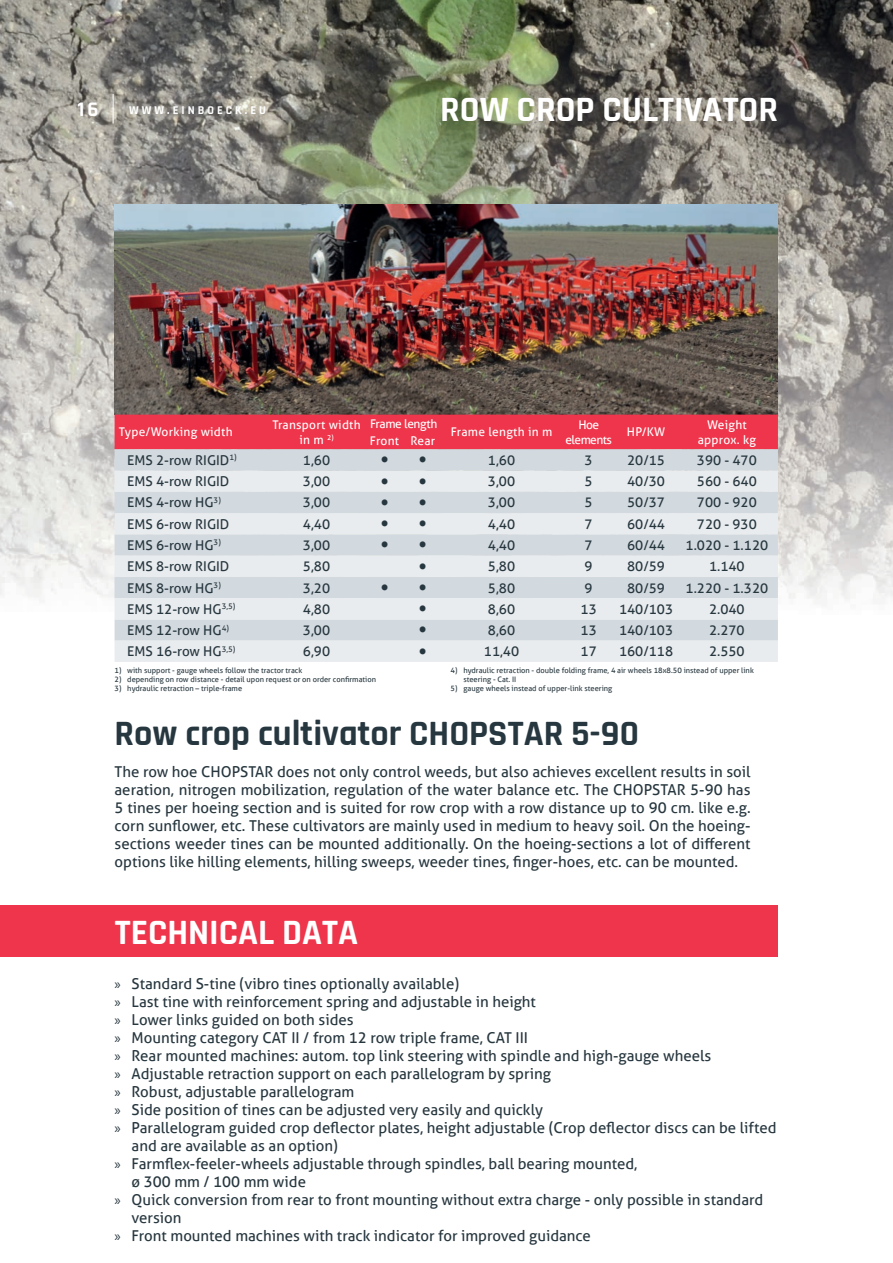
<style>
.page{position:relative;width:893px;height:1263px;background:#fff}
.page>*{position:absolute;margin:0;border:0;box-sizing:border-box;transform-origin:0 0}
.t1{font:700 36px "Rajdhani";color:#fff}
.t2{font:700 36px "Rajdhani";color:#27373f}
.t3{font:22.5px "Aller";color:#27373f}
.t4{font:700 21px "Rajdhani";color:#fff}
.t5{font:15px/18px "Aller";color:#27373f;text-align:justify}
.t6{font:13.5px "Aller";color:#27373f}
.t7{font:12px/15px "Aller";letter-spacing:.02em;color:#fff;text-align:center}
.t8{font:700 12px "Rajdhani";letter-spacing:.25em;color:#fff}
.t9{font:12px "Aller";letter-spacing:-.03em;color:#fff}
.t10{font:12px/15px "Aller";letter-spacing:-.05em;color:#fff;text-align:center}
.t11{font:7.5px/9px "Aller";color:#27373f}
.s1{font-family:"Myriad Pro"}
</style>
<div class="page">
<img style="left:0;top:0;width:893px;height:612px">
<img style="left:115px;top:204px;width:663px;height:211px">
<svg style="left:113px;top:94px;width:1px;height:29px"></svg>
<div style="left:0;top:906px;width:778px;height:51px;background:#ee354b"></div>
<div style="left:115px;top:415px;width:663px;height:34px;background:#ee354b"></div>
<div style="left:115px;top:449px;width:663px;height:22px;background:#d3dadf"></div>
<svg style="left:115px;top:471px;width:663px;height:191px;background:#dfe4e7"></svg>
<h3 class="t4" style="left:77px;top:97px;width:23px">16</h3>
<p class="t8" style="left:129px;top:103px;width:138px">WWW.EINBOECK.EU</p>
<h1 class="t1" style="left:440px;top:87px;width:340px">ROW CROP CULTIVATOR</h1>
<p class="t7" style="left:119px;top:425px;width:115px">Type/Working width</p>
<p class="t7" style="left:272px;top:417px;width:90px">Transport width in m <sup>2)</sup></p>
<p class="t9" style="left:370px;top:416px;width:69px">Frame length</p>
<p class="t7" style="left:707px;top:417px;width:41px">Weight</p>
<p class="t7" style="left:451px;top:425px;width:103px">Frame length in m</p>
<p class="t10" style="left:565px;top:417px;width:48px">Hoe elements</p>
<p class="t7" style="left:627px;top:425px;width:40px">HP/KW</p>
<p class="t7" style="left:370px;top:433px;width:67px">Front Rear</p>
<p class="t7" style="left:698px;top:432px;width:60px">approx. kg</p>
<p class="t6" style="left:127px;top:452px;width:111px">EMS 2-row RIGID<sup>1)</sup></p>
<p class="t6" style="left:303px;top:452px;width:29px">1,60</p>
<h2 class="t3" style="left:380px;top:447px;width:49px">• •</h2>
<p class="t6" style="left:488px;top:452px;width:29px">1,60</p>
<p class="t6" style="left:585px;top:452px;width:10px">3</p>
<p class="t6" style="left:627px;top:452px;width:39px">20/15</p>
<p class="t6" style="left:697px;top:452px;width:61px">390 - 470</p>
<p class="t6" style="left:127px;top:473px;width:104px">EMS 4-row RIGID</p>
<p class="t6" style="left:303px;top:473px;width:29px">3,00</p>
<h2 class="t3" style="left:380px;top:468px;width:49px">• •</h2>
<p class="t6" style="left:488px;top:473px;width:29px">3,00</p>
<p class="t6" style="left:585px;top:473px;width:10px">5</p>
<p class="t6" style="left:627px;top:473px;width:39px">40/30</p>
<p class="t6" style="left:697px;top:473px;width:61px">560 - 640</p>
<p class="t6" style="left:127px;top:494px;width:95px">EMS 4-row HG<sup>3)</sup></p>
<p class="t6" style="left:303px;top:494px;width:29px">3,00</p>
<h2 class="t3" style="left:380px;top:489px;width:49px">• •</h2>
<p class="t6" style="left:488px;top:494px;width:29px">3,00</p>
<p class="t6" style="left:585px;top:494px;width:10px">5</p>
<p class="t6" style="left:627px;top:494px;width:39px">50/37</p>
<p class="t6" style="left:697px;top:494px;width:61px">700 - 920</p>
<p class="t6" style="left:127px;top:516px;width:104px">EMS 6-row RIGID</p>
<p class="t6" style="left:303px;top:516px;width:29px">4,40</p>
<h2 class="t3" style="left:380px;top:510px;width:49px">• •</h2>
<p class="t6" style="left:488px;top:516px;width:29px">4,40</p>
<p class="t6" style="left:585px;top:516px;width:10px">7</p>
<p class="t6" style="left:627px;top:516px;width:39px">60/44</p>
<p class="t6" style="left:697px;top:516px;width:61px">720 - 930</p>
<p class="t6" style="left:127px;top:537px;width:95px">EMS 6-row HG<sup>3)</sup></p>
<p class="t6" style="left:303px;top:537px;width:29px">3,00</p>
<h2 class="t3" style="left:380px;top:532px;width:49px">• •</h2>
<p class="t6" style="left:488px;top:537px;width:29px">4,40</p>
<p class="t6" style="left:585px;top:537px;width:10px">7</p>
<p class="t6" style="left:627px;top:537px;width:39px">60/44</p>
<p class="t6" style="left:686px;top:537px;width:84px">1.020 - 1.120</p>
<p class="t6" style="left:127px;top:558px;width:104px">EMS 8-row RIGID</p>
<p class="t6" style="left:303px;top:558px;width:29px">5,80</p>
<h2 class="t3" style="left:418px;top:553px;width:11px">•</h2>
<p class="t6" style="left:488px;top:558px;width:29px">5,80</p>
<p class="t6" style="left:585px;top:558px;width:10px">9</p>
<p class="t6" style="left:627px;top:558px;width:39px">80/59</p>
<p class="t6" style="left:709px;top:558px;width:37px">1.140</p>
<p class="t6" style="left:127px;top:579px;width:95px">EMS 8-row HG<sup>3)</sup></p>
<p class="t6" style="left:303px;top:579px;width:29px">3,20</p>
<h2 class="t3" style="left:380px;top:574px;width:49px">• •</h2>
<p class="t6" style="left:488px;top:579px;width:29px">5,80</p>
<p class="t6" style="left:585px;top:579px;width:10px">9</p>
<p class="t6" style="left:627px;top:579px;width:39px">80/59</p>
<p class="t6" style="left:686px;top:579px;width:84px">1.220 - 1.320</p>
<p class="t6" style="left:127px;top:601px;width:110px">EMS 12-row HG<sup>3,5)</sup></p>
<p class="t6" style="left:303px;top:601px;width:29px">4,80</p>
<h2 class="t3" style="left:418px;top:595px;width:11px">•</h2>
<p class="t6" style="left:488px;top:601px;width:29px">8,60</p>
<p class="t6" style="left:581px;top:601px;width:18px">13</p>
<p class="t6" style="left:619px;top:601px;width:56px">140/103</p>
<p class="t6" style="left:709px;top:601px;width:37px">2.040</p>
<p class="t6" style="left:127px;top:622px;width:103px">EMS 12-row HG<sup>4)</sup></p>
<p class="t6" style="left:303px;top:622px;width:29px">3,00</p>
<h2 class="t3" style="left:418px;top:617px;width:11px">•</h2>
<p class="t6" style="left:488px;top:622px;width:29px">8,60</p>
<p class="t6" style="left:581px;top:622px;width:18px">13</p>
<p class="t6" style="left:619px;top:622px;width:56px">140/103</p>
<p class="t6" style="left:709px;top:622px;width:37px">2.270</p>
<p class="t6" style="left:127px;top:643px;width:110px">EMS 16-row HG<sup>3,5)</sup></p>
<p class="t6" style="left:303px;top:643px;width:29px">6,90</p>
<h2 class="t3" style="left:418px;top:638px;width:11px">•</h2>
<p class="t6" style="left:484px;top:643px;width:37px">11,40</p>
<p class="t6" style="left:581px;top:643px;width:18px">17</p>
<p class="t6" style="left:619px;top:643px;width:56px">160/118</p>
<p class="t6" style="left:709px;top:643px;width:37px">2.550</p>
<p class="t11" style="left:115px;top:666px;width:189px">1) with support - gauge wheels follow the tractor track</p>
<p class="t11" style="left:115px;top:675px;width:263px">2) depending on row distance - detail upon request or on order confirmation</p>
<p class="t11" style="left:115px;top:684px;width:129px">3) hydraulic retraction – triple-frame</p>
<p class="t11" style="left:463px;top:666px;width:292px;text-indent:-13px">4) hydraulic retraction - double folding frame, 4 air wheels 18x8.50 instead of upper link steering - Cat. II</p>
<p class="t11" style="left:451px;top:684px;width:163px">5) gauge wheels instead of upper-link steering</p>
<h1 class="t2" style="left:115px;top:711px;width:526px">Row crop cultivator CHOPSTAR 5-90</h1>
<p class="t5" style="left:115px;top:763px;width:637px">The row hoe CHOPSTAR does not only control weeds, but also achieves excellent results in soil aeration, nitrogen mobilization, regulation of the water balance etc. The CHOPSTAR 5-90 has 5 tines per hoeing section and is suited for row crop with a row distance up to 90 cm. like e.g. corn sunflower, etc. These cultivators are mainly used in medium to heavy soil. On the hoeing&shy;sections weeder tines can be mounted additionally. On the hoeing-sections a lot of different options like hilling elements, hilling sweeps, weeder tines, finger-hoes, etc. can be mounted.</p>
<h1 class="t1" style="left:115px;top:910px;width:245px">TECHNICAL DATA</h1>
<p class="t5" style="left:115px;top:975px;width:346px"><span class="s1">»</span> Standard S-tine (vibro tines optionally available)</p>
<p class="t5" style="left:115px;top:993px;width:423px"><span class="s1">»</span> Last tine with reinforcement spring and adjustable in height</p>
<p class="t5" style="left:115px;top:1011px;width:241px"><span class="s1">»</span> Lower links guided on both sides</p>
<p class="t5" style="left:115px;top:1029px;width:415px"><span class="s1">»</span> Mounting category CAT II / from 12 row triple frame, CAT III</p>
<p class="t5" style="left:115px;top:1047px;width:598px"><span class="s1">»</span> Rear mounted machines: autom. top link steering with spindle and high-gauge wheels</p>
<p class="t5" style="left:115px;top:1065px;width:438px"><span class="s1">»</span> Adjustable retraction support on each parallelogram by spring</p>
<p class="t5" style="left:115px;top:1083px;width:241px"><span class="s1">»</span> Robust, adjustable parallelogram</p>
<p class="t5" style="left:115px;top:1101px;width:430px"><span class="s1">»</span> Side position of tines can be adjusted very easily and quickly</p>
<p class="t5" style="left:115px;top:1119px;width:664px"><span class="s1">»</span> Parallelogram guided crop deflector plates, height adjustable (Crop deflector discs can be lifted</p>
<p class="t5" style="left:132px;top:1137px;width:208px">and are available as an option)</p>
<p class="t5" style="left:115px;top:1155px;width:524px"><span class="s1">»</span> Farmflex-feeler-wheels adjustable through spindles, ball bearing mounted,</p>
<p class="t5" style="left:132px;top:1173px;width:176px">ø 300 mm / 100 mm wide</p>
<p class="t5" style="left:115px;top:1191px;width:650px"><span class="s1">»</span> Quick conversion from rear to front mounting without extra charge - only possible in standard</p>
<p class="t5" style="left:132px;top:1209px;width:51px">version</p>
<p class="t5" style="left:115px;top:1227px;width:478px"><span class="s1">»</span> Front mounted machines with track indicator for improved guidance</p>
</div>
